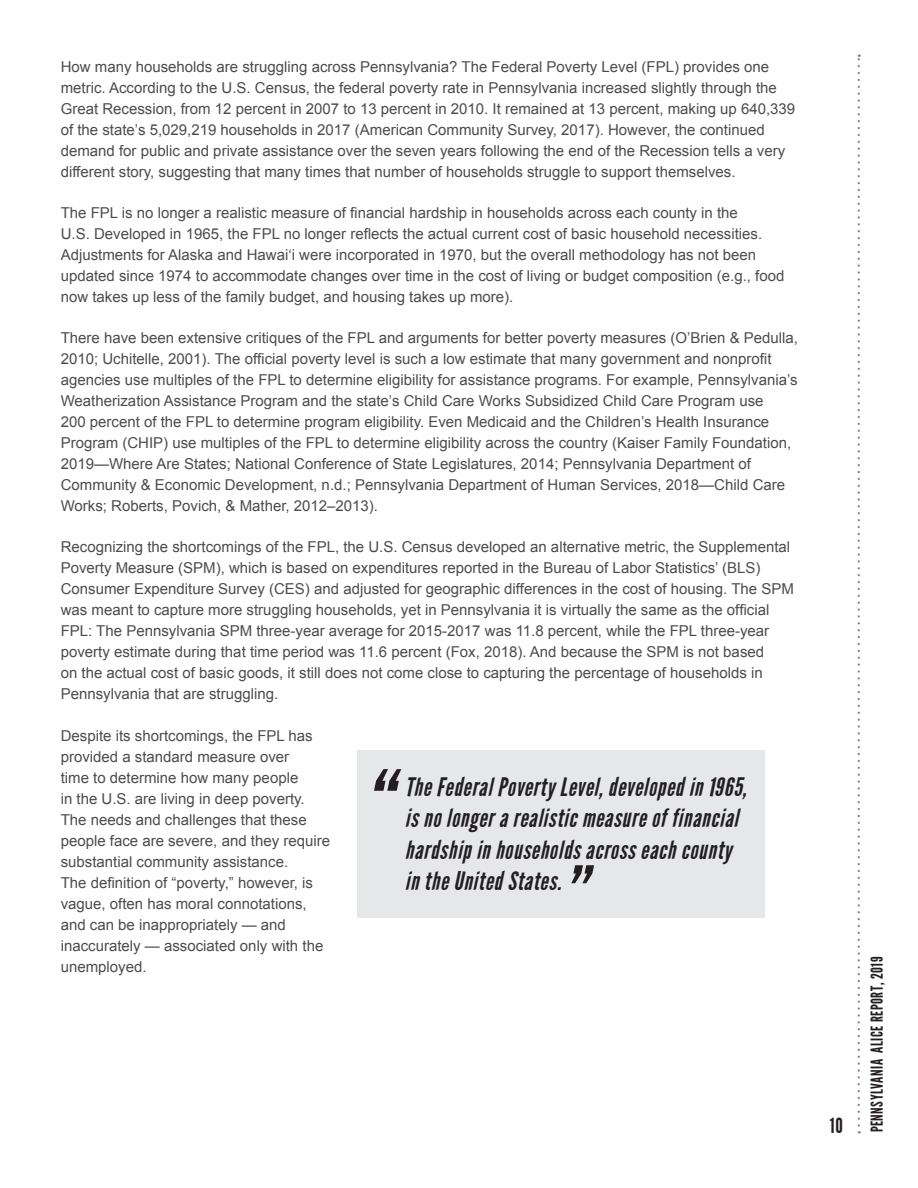
<style>
.page{position:relative;width:918px;height:1188px;background:#fff}
.page>*{position:absolute;margin:0;border:0;box-sizing:border-box;transform-origin:0 0}
.t1{font:italic 90px "League Gothic";color:#231f20}
.t2{font:italic 75px "League Gothic";color:#231f20}
.t3{font:italic 25.5px/31.5px "League Gothic";letter-spacing:.025em;color:#231f20}
.t4{font:21px "League Gothic";color:#231f20}
.t5{font:16.5px "League Gothic";letter-spacing:.03em;color:#231f20}
.t6{font:15px/21px "Arial";color:#4b4c4d}
</style>
<div class="page">
<svg style="left:858px;top:55px;width:2px;height:1078px"></svg>
<div style="left:357px;top:750px;width:407px;height:167px;background:#e6e7e9"></div>
<p class="t6" style="left:61px;top:56px;width:736px">How many households are struggling across Pennsylvania? The Federal Poverty Level (FPL) provides one metric. According to the U.S. Census, the federal poverty rate in Pennsylvania increased slightly through the Great Recession, from 12 percent in 2007 to 13 percent in 2010. It remained at 13 percent, making up 640,339 of the state’s 5,029,219 households in 2017 (American Community Survey, 2017). However, the continued demand for public and private assistance over the seven years following the end of the Recession tells a very different story, suggesting that many times that number of households struggle to support themselves.</p>
<p class="t6" style="left:61px;top:202px;width:725px">The FPL is no longer a realistic measure of financial hardship in households across each county in the<br>U.S. Developed in 1965, the FPL no longer reflects the actual current cost of basic household necessities.<br>Adjustments for Alaska and Hawai‘i were incorporated in 1970, but the overall methodology has not been updated since 1974 to accommodate changes over time in the cost of living or budget composition (e.g., food now takes up less of the family budget, and housing takes up more).</p>
<p class="t6" style="left:61px;top:328px;width:739px">There have been extensive critiques of the FPL and arguments for better poverty measures (O’Brien &amp; Pedulla, 2010; Uchitelle, 2001). The official poverty level is such a low estimate that many government and nonprofit agencies use multiples of the FPL to determine eligibility for assistance programs. For example, Pennsylvania’s Weatherization Assistance Program and the state’s Child Care Works Subsidized Child Care Program use<br>200 percent of the FPL to determine program eligibility. Even Medicaid and the Children’s Health Insurance Program (CHIP) use multiples of the FPL to determine eligibility across the country (Kaiser Family Foundation, 2019—Where Are States; National Conference of State Legislatures, 2014; Pennsylvania Department of Community &amp; Economic Development, n.d.; Pennsylvania Department of Human Services, 2018—Child Care Works; Roberts, Povich, &amp; Mather, 2012–2013).</p>
<p class="t6" style="left:61px;top:537px;width:735px">Recognizing the shortcomings of the FPL, the U.S. Census developed an alternative metric, the Supplemental Poverty Measure (SPM), which is based on expenditures reported in the Bureau of Labor Statistics’ (BLS)<br>Consumer Expenditure Survey (CES) and adjusted for geographic differences in the cost of housing. The SPM was meant to capture more struggling households, yet in Pennsylvania it is virtually the same as the official FPL: The Pennsylvania SPM three-year average for 2015-2017 was 11.8 percent, while the FPL three-year poverty estimate during that time period was 11.6 percent (Fox, 2018). And because the SPM is not based<br>on the actual cost of basic goods, it still does not come close to capturing the percentage of households in Pennsylvania that are struggling.</p>
<p class="t6" style="left:61px;top:725px;width:271px">Despite its shortcomings, the FPL has provided a standard measure over<br>time to determine how many people<br>in the U.S. are living in deep poverty.<br>The needs and challenges that these people face are severe, and they require substantial community assistance.<br>The definition of “poverty,” however, is vague, often has moral connotations, and can be inappropriately — and inaccurately — associated only with the unemployed.</p>
<h1 class="t1" style="left:362px;top:752px;width:29px">“</h1>
<h3 class="t3" style="left:405px;top:771px;width:343px">The Federal Poverty Level, developed in 1965, is no longer a realistic measure of financial hardship in households across each county in the United States.</h3>
<h2 class="t2" style="left:562px;top:851px;width:24px">”</h2>
<h3 class="t4" style="left:830px;top:1114px;width:14px">10</h3>
<p class="t5" style="left:868px;top:1132px;width:177px;rotate:-90deg">PENNSYLVANIA ALICE REPORT, 2019</p>
</div>
